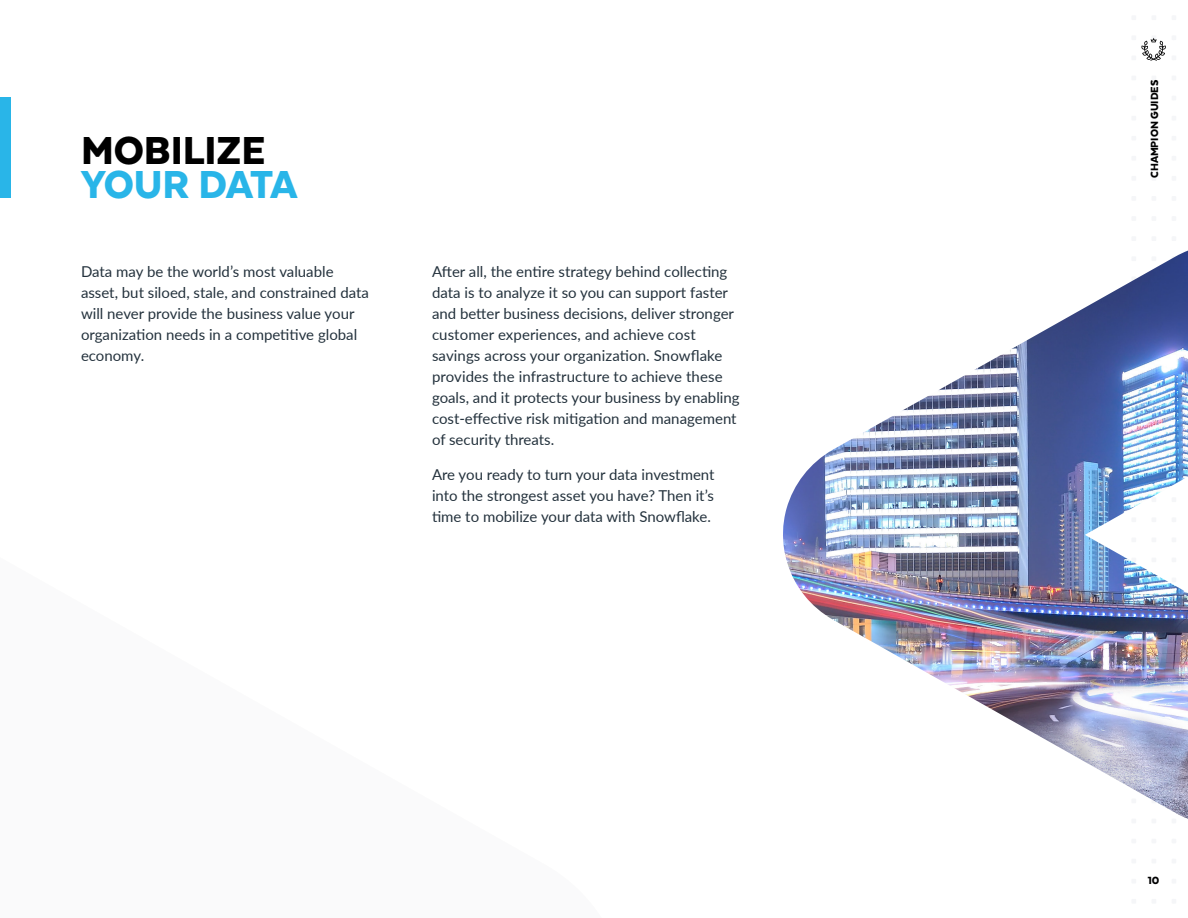
<style>
.page{position:relative;width:1188px;height:918px;background:#fff}
.page>*{position:absolute;margin:0;border:0;box-sizing:border-box;transform-origin:0 0}
.t1{font:900 45px "Texta";color:#000}
.t2{font:900 45px "Texta";letter-spacing:-.035em;color:#29b5e8}
.t3{font:15px/21px "Lato";color:#24323d}
.t4{font:900 12px "Texta";color:#000}
</style>
<div class="page">
<div style="left:0;top:97px;width:11px;height:101px;background:#29b5e8"></div>
<img style="left:783px;top:251px;width:405px;height:568px">
<svg style="left:1141px;top:37px;width:25px;height:24px"></svg>
<h1 class="t1" style="left:81px;top:127px;width:186px">MOBILIZE</h1>
<h1 class="t2" style="left:81px;top:161px;width:218px">YOUR DATA</h1>
<p class="t3" style="left:81px;top:261px;width:289px">Data may be the world’s most valuable asset, but siloed, stale, and constrained data will never provide the business value your organization needs in a competitive global economy.</p>
<p class="t3" style="left:432px;top:261px;width:309px">After all, the entire strategy behind collecting data is to analyze it so you can support faster and better business decisions, deliver stronger customer experiences, and achieve cost savings across your organization. Snowflake provides the infrastructure to achieve these goals, and it protects your business by enabling cost-effective risk mitigation and management of security threats.</p>
<p class="t3" style="left:432px;top:463px;width:284px;text-align:justify">Are you ready to turn your data investment into the strongest asset you have? Then it’s time to mobilize your data with Snowflake.</p>
<p class="t4" style="left:1148px;top:178px;width:100px;rotate:-90deg">CHAMPION GUIDES</p>
<p class="t4" style="left:1148px;top:874px;width:13px">10</p>
</div>
